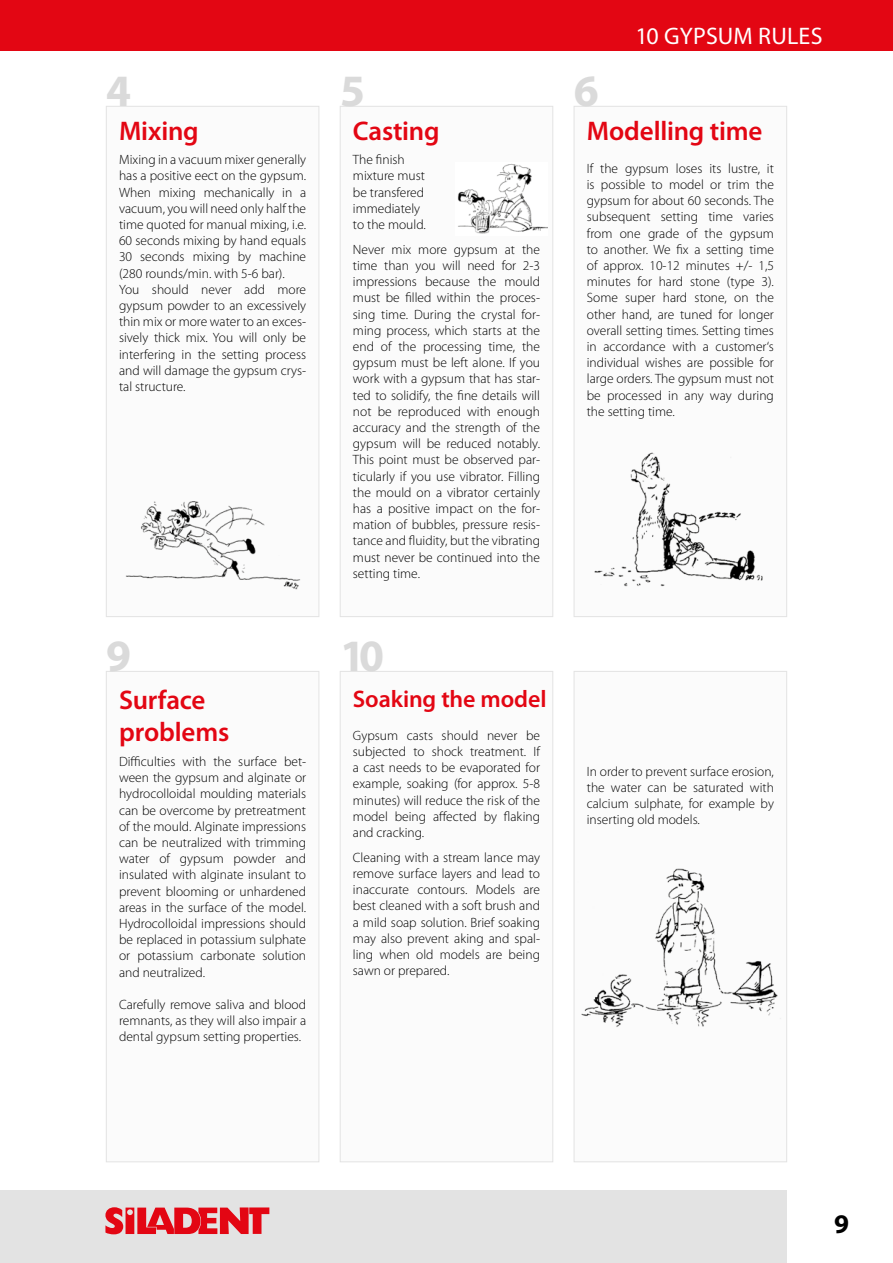
<style>
.page{position:relative;width:893px;height:1263px;background:#fff}
.page>*{position:absolute;margin:0;border:0;box-sizing:border-box;transform-origin:0 0}
.t1{font:700 45px "Myriad Pro";color:#dadada}
.t2{font:600 27px/32.4px "Myriad Pro";letter-spacing:-.005em;color:#e30613}
.t3{font:700 27px "Myriad Pro";color:#000}
.t4{font:600 24px "Myriad Pro";letter-spacing:-.005em;color:#e30613}
.t5{font:24px "Myriad Pro";letter-spacing:.005em;color:#fff}
.t6{font:300 13.5px/16.2px "Myriad Pro";color:#000;text-align:justify}
</style>
<div class="page">
<div style="left:0;top:0;width:893px;height:51px;background:#e30613"></div>
<div style="left:0;top:1190px;width:786px;height:73px;background:#e3e3e3"></div>
<svg style="left:105px;top:1207px;width:164px;height:27px"></svg>
<div style="left:574px;top:671px;width:213px;height:491px;background:#fbfbfb;border:1px solid #e3e3e3"></div>
<div style="left:106px;top:106px;width:213px;height:511px;background:#fbfbfb;border:1px solid #e3e3e3"></div>
<div style="left:340px;top:106px;width:213px;height:511px;background:#fbfbfb;border:1px solid #e3e3e3"></div>
<div style="left:574px;top:106px;width:213px;height:511px;background:#fbfbfb;border:1px solid #e3e3e3"></div>
<div style="left:106px;top:671px;width:213px;height:491px;background:#fbfbfb;border:1px solid #e3e3e3"></div>
<div style="left:340px;top:671px;width:213px;height:491px;background:#fbfbfb;border:1px solid #e3e3e3"></div>
<img style="left:126px;top:501px;width:174px;height:89px">
<img style="left:458px;top:164px;width:89px;height:70px">
<img style="left:594px;top:452px;width:169px;height:135px">
<img style="left:581px;top:868px;width:197px;height:159px">
<h1 class="t1" style="left:106px;top:62px;width:26px">4</h1>
<h1 class="t1" style="left:340px;top:62px;width:26px">5</h1>
<h1 class="t1" style="left:574px;top:62px;width:26px">6</h1>
<h3 class="t5" style="left:635px;top:21px;width:189px">10 GYPSUM RULES</h3>
<h2 class="t2" style="left:119px;top:114px;width:81px">Mixing</h2>
<p class="t6" style="left:119px;top:152px;width:189px;text-align:left">Mixing in a vacuum mixer generally has a positive eect on the gypsum.<br>When mixing mechanically in a vacuum, you will need only half the time quoted for manual mixing, i.e.<br>60 seconds mixing by hand equals<br>30 seconds mixing by machine (280 rounds/min. with 5-6 bar).<br>You should never add more gypsum powder to an excessively thin mix or more water to an exces&shy;sively thick mix. You will only be interfering in the setting process and will damage the gypsum crys&shy;tal structure.</p>
<h2 class="t2" style="left:353px;top:114px;width:88px">Casting</h2>
<p class="t6" style="left:353px;top:152px;width:74px;text-align:left">The finish mixture must be transfered immediately to the mould.</p>
<p class="t6" style="left:353px;top:241px;width:189px">Never mix more gypsum at the time than you will need for 2-3 impressions because the mould must be filled within the proces&shy;sing time. During the crystal for&shy;ming process, which starts at the end of the processing time, the gypsum must be left alone. If you work with a gypsum that has star&shy;ted to solidify, the fine details will not be reproduced with enough accuracy and the strength of the gypsum will be reduced notably.<br>This point must be observed par&shy;ticularly if you use vibrator. Filling the mould on a vibrator certainly has a positive impact on the for&shy;mation of bubbles, pressure resis&shy;tance and fluidity, but the vibrating must never be continued into the setting time.</p>
<h1 class="t1" style="left:106px;top:627px;width:26px">9</h1>
<h1 class="t1" style="left:340px;top:627px;width:46px">10</h1>
<h2 class="t2" style="left:119px;top:683px;width:112px">Surface problems</h2>
<p class="t6" style="left:119px;top:753px;width:189px">Difficulties with the surface bet&shy;ween the gypsum and alginate or hydrocolloidal moulding materials can be overcome by pretreatment of the mould. Alginate impressions can be neutralized with trimming water of gypsum powder and insulated with alginate insulant to prevent blooming or unhardened areas in the surface of the model.<br>Hydrocolloidal impressions should be replaced in potassium sulphate or potassium carbonate solution and neutralized.</p>
<p class="t6" style="left:119px;top:996px;width:189px">Carefully remove saliva and blood remnants, as they will also impair a dental gypsum setting properties.</p>
<h3 class="t4" style="left:353px;top:683px;width:195px">Soaking the model</h3>
<p class="t6" style="left:353px;top:727px;width:189px">Gypsum casts should never be subjected to shock treatment. If a cast needs to be evaporated for example, soaking (for approx. 5-8 minutes) will reduce the risk of the model being affected by flaking and cracking.</p>
<p class="t6" style="left:353px;top:849px;width:189px">Cleaning with a stream lance may remove surface layers and lead to inaccurate contours. Models are best cleaned with a soft brush and a mild soap solution. Brief soaking may also prevent aking and spal&shy;ling when old models are being sawn or prepared.</p>
<h2 class="t2" style="left:587px;top:114px;width:177px">Modelling time</h2>
<p class="t6" style="left:587px;top:160px;width:189px">If the gypsum loses its lustre, it is possible to model or trim the gypsum for about 60 seconds. The subsequent setting time varies from one grade of the gypsum to another. We fix a setting time of approx. 10-12 minutes +/- 1,5 minutes for hard stone (type 3).<br>Some super hard stone, on the other hand, are tuned for longer overall setting times. Setting times in accordance with a customer‘s individual wishes are possible for large orders. The gypsum must not be processed in any way during the setting time.</p>
<p class="t6" style="left:587px;top:763px;width:189px">In order to prevent surface erosion, the water can be saturated with calcium sulphate, for example by inserting old models.</p>
<h2 class="t3" style="left:834px;top:1206px;width:16px">9</h2>
</div>
